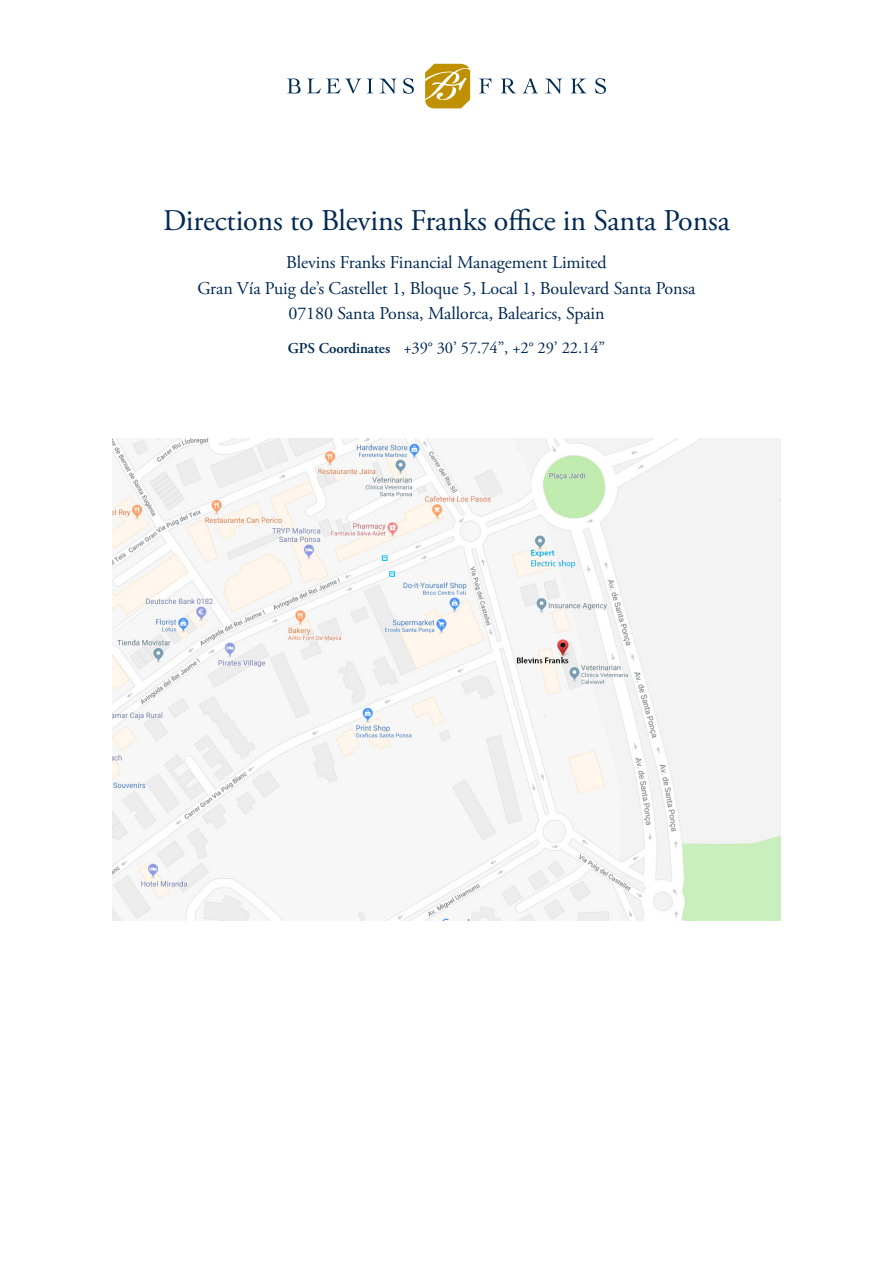
<style>
.page{position:relative;width:893px;height:1263px;background:#fff}
.page>*{position:absolute;margin:0;border:0;box-sizing:border-box;transform-origin:0 0}
.t1{font:30px "Adobe Garamond Pro";letter-spacing:-.005em;color:#002953}
.t2{font:18px/25.5px "Adobe Garamond Pro";letter-spacing:-.005em;color:#002953;text-align:center}
.t3{font:16.5px "Adobe Garamond Pro";letter-spacing:-.005em;color:#002953}
.s1{font-weight:600;font-size:15px}
</style>
<div class="page">
<svg style="left:425px;top:64px;width:45px;height:44px;background:#cda938"></svg>
<svg style="left:287px;top:78px;width:14px;height:16px"></svg>
<svg style="left:307px;top:79px;width:54px;height:15px"></svg>
<svg style="left:368px;top:79px;width:4px;height:14px"></svg>
<svg style="left:379px;top:79px;width:17px;height:15px"></svg>
<svg style="left:403px;top:78px;width:11px;height:16px"></svg>
<svg style="left:480px;top:79px;width:11px;height:14px"></svg>
<svg style="left:501px;top:78px;width:15px;height:15px"></svg>
<svg style="left:523px;top:78px;width:15px;height:15px"></svg>
<svg style="left:545px;top:79px;width:17px;height:15px"></svg>
<svg style="left:572px;top:79px;width:14px;height:14px"></svg>
<svg style="left:595px;top:78px;width:11px;height:16px"></svg>
<img style="left:113px;top:438px;width:667px;height:482px">
<h1 class="t1" style="left:163px;top:202px;width:568px">Directions to Blevins Franks office in Santa Ponsa</h1>
<p class="t2" style="left:197px;top:250px;width:500px">Blevins Franks Financial Management Limited<br>Gran Vía Puig de’s Castellet 1, Bloque 5, Local 1, Boulevard Santa Ponsa<br>07180 Santa Ponsa, Mallorca, Balearics, Spain</p>
<p class="t3" style="left:288px;top:338px;width:319px"><span class="s1">GPS Coordinates</span> +39° 30’ 57.74”, +2° 29’ 22.14”</p>
</div>
